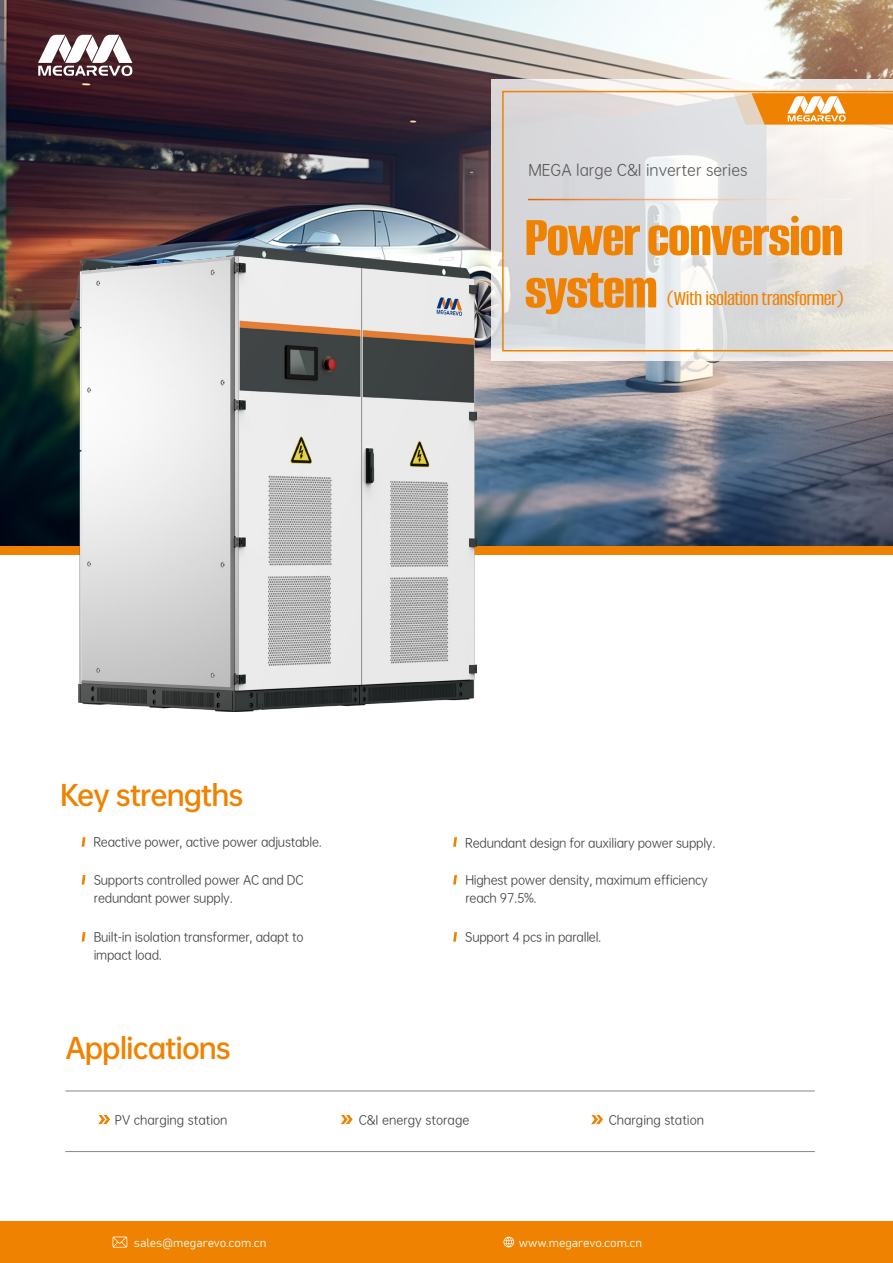
<style>
.page{position:relative;width:893px;height:1263px;background:#fff}
.page>*{position:absolute;margin:0;border:0;box-sizing:border-box;transform-origin:0 0}
.t1{font:800 58.95px/52.3px "Alumni Sans";letter-spacing:-.02em;color:#ef8200}
.t2{font:27px "OPPO Sans B";letter-spacing:-.04em;color:#ef8200}
.t3{font:500 21.9px "Alumni Sans";letter-spacing:-.02em;color:#ef8200}
.t4{font:15px "OPPO Sans R";color:#595757}
.t5{font:12px/17.4px "OPPO Sans R";letter-spacing:-.02em;color:#3e3a39}
.t6{font:12px "OPPO Sans R";color:#3e3a39}
.t7{font:12px "Bahnschrift";color:#fff}
</style>
<div class="page">
<img style="left:0;top:0;width:893px;height:546px">
<div style="left:0;top:546px;width:893px;height:9px;background:#ef8200"></div>
<svg style="left:38px;top:35px;width:94px;height:41px"></svg>
<svg style="left:491px;top:79px;width:402px;height:282px"></svg>
<svg style="left:502px;top:91px;width:391px;height:260px;background:#e2e0df"></svg>
<hr style="left:528px;top:199px;width:324px;height:1px;background:#fff">
<svg style="left:733px;top:93px;width:160px;height:32px;background:#efa54c"></svg>
<div style="left:0;top:1221px;width:893px;height:42px;background:#ef8200"></div>
<svg style="left:113px;top:1236px;width:14px;height:11px"></svg>
<svg style="left:503px;top:1237px;width:11px;height:10px"></svg>
<img style="left:79px;top:245px;width:397px;height:466px">
<svg style="left:82px;top:837px;width:3px;height:10px"></svg>
<svg style="left:82px;top:875px;width:3px;height:9px"></svg>
<svg style="left:82px;top:932px;width:3px;height:9px"></svg>
<svg style="left:453px;top:837px;width:4px;height:10px"></svg>
<svg style="left:453px;top:875px;width:4px;height:9px"></svg>
<svg style="left:453px;top:932px;width:4px;height:9px"></svg>
<hr style="left:65px;top:1090px;width:750px;height:1px;background:#888">
<hr style="left:65px;top:1151px;width:750px;height:1px;background:#888">
<svg style="left:98px;top:1115px;width:12px;height:9px"></svg>
<svg style="left:591px;top:1115px;width:12px;height:9px"></svg>
<svg style="left:341px;top:1115px;width:12px;height:9px"></svg>
<p class="t4" style="left:528px;top:158px;width:221px">MEGA large C&amp;I inverter series</p>
<h1 class="t1" style="left:525px;top:212px;width:320px">Power conversion system</h1>
<h3 class="t3" style="left:667px;top:286px;width:178px">(With isolation transformer)</h3>
<h2 class="t2" style="left:60px;top:772px;width:185px">Key strengths</h2>
<p class="t5" style="left:94px;top:833px;width:230px">Reactive power, active power adjustable.</p>
<p class="t5" style="left:94px;top:871px;width:211px">Supports controlled power AC and DC redundant power supply.</p>
<p class="t5" style="left:94px;top:928px;width:211px">Built-in isolation transformer, adapt to impact load.</p>
<h2 class="t2" style="left:65px;top:1025px;width:167px">Applications</h2>
<p class="t5" style="left:465px;top:833px;width:252px">Redundant design for auxiliary power supply.</p>
<p class="t5" style="left:465px;top:871px;width:244px">Highest power density, maximum efficiency reach 97.5%.</p>
<p class="t5" style="left:465px;top:928px;width:138px">Support 4 pcs in parallel.</p>
<p class="t6" style="left:115px;top:1110px;width:114px">PV charging station</p>
<p class="t6" style="left:359px;top:1110px;width:112px">C&amp;I energy storage</p>
<p class="t6" style="left:609px;top:1110px;width:97px">Charging station</p>
<p class="t7" style="left:134px;top:1233px;width:134px">sales@megarevo.com.cn</p>
<p class="t7" style="left:519px;top:1233px;width:125px">www.megarevo.com.cn</p>
</div>
